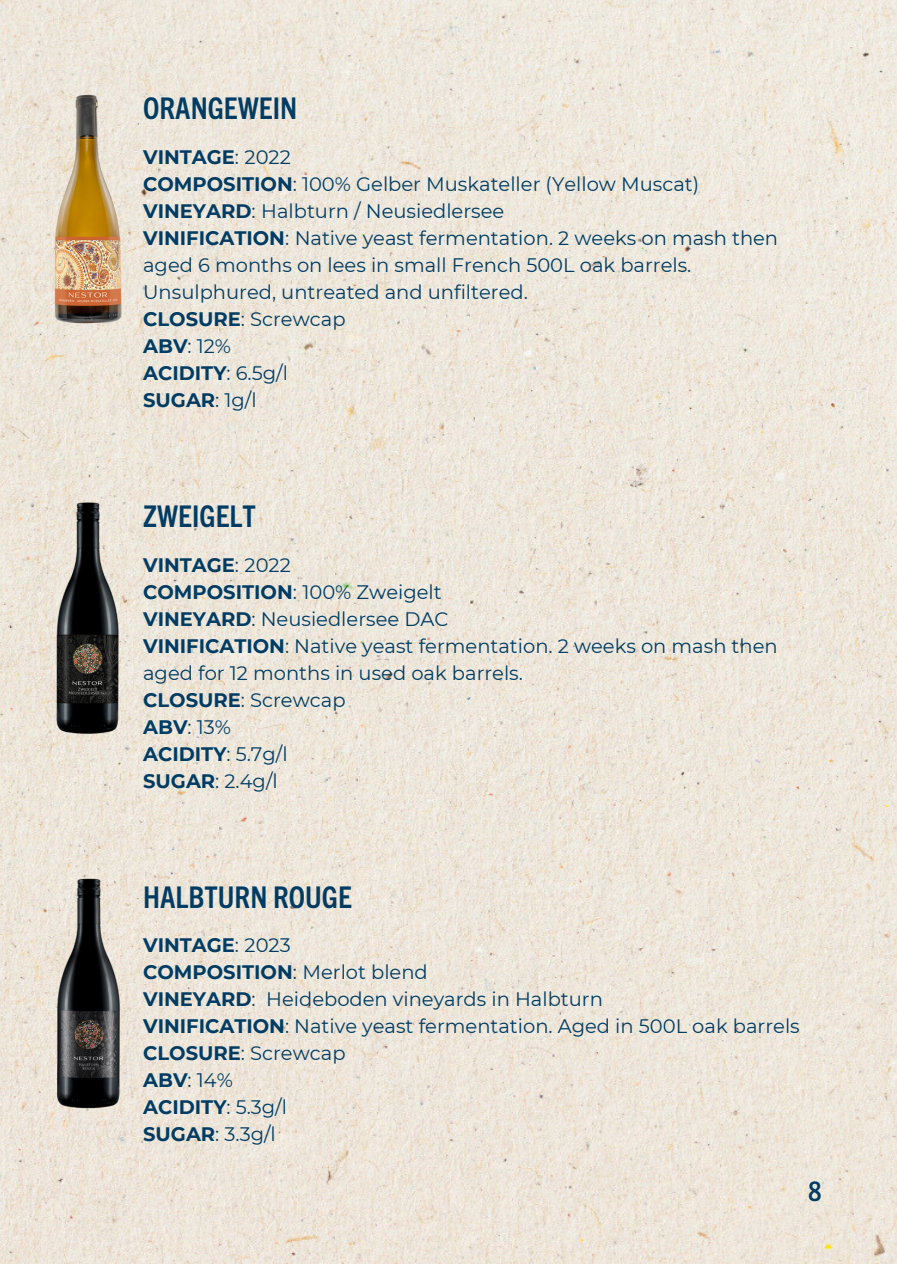
<style>
.page{position:relative;width:897px;height:1264px;background:#fff}
.page>*{position:absolute;margin:0;border:0;box-sizing:border-box;transform-origin:0 0}
.t1{font:700 condensed 30px "Trade Gothic Next LT Pro";color:#003c63}
.t2{font:700 condensed 27px "Trade Gothic Next LT Pro";color:#003c63}
.t3{font:19.5px/27px "Montserrat";color:#003c63}
.t4{font:700 19.5px "Montserrat";color:#003c63}
.s1{font-weight:400}
.s2{font-weight:700}
</style>
<div class="page">
<img style="left:0;top:0;width:897px;height:1263px">
<img style="left:54px;top:83px;width:68px;height:252px">
<img style="left:53px;top:497px;width:71px;height:239px">
<img style="left:57px;top:878px;width:62px;height:230px">
<p class="t1" style="left:143px;top:87px;width:156px">ORANGEWEIN</p>
<p class="t4" style="left:143px;top:145px;width:149px">VINTAGE<span class="s1">: 2022</span></p>
<p class="t3" style="left:143px;top:170px;width:557px"><span class="s2">COMPOSITION</span>: 100% Gelber Muskateller (Yellow Muscat)</p>
<p class="t3" style="left:143px;top:197px;width:363px"><span class="s2">VINEYARD</span>: Halbturn / Neusiedlersee</p>
<p class="t3" style="left:143px;top:224px;width:636px"><span class="s2">VINIFICATION</span>: Native yeast fermentation. 2 weeks on mash then aged 6 months on lees in small French 500L oak barrels.<br>Unsulphured, untreated and unfiltered.</p>
<p class="t3" style="left:143px;top:305px;width:204px"><span class="s2">CLOSURE</span>: Screwcap</p>
<p class="t3" style="left:143px;top:332px;width:89px"><span class="s2">ABV</span>: 12%</p>
<p class="t4" style="left:143px;top:361px;width:146px">ACIDITY<span class="s1">: 6.5g/l</span></p>
<p class="t4" style="left:143px;top:388px;width:115px">SUGAR<span class="s1">: 1g/l</span></p>
<h1 class="t1" style="left:143px;top:495px;width:114px">ZWEIGELT</h1>
<p class="t4" style="left:143px;top:553px;width:149px">VINTAGE<span class="s1">: 2022</span></p>
<p class="t3" style="left:143px;top:578px;width:300px"><span class="s2">COMPOSITION</span>: 100% Zweigelt</p>
<p class="t3" style="left:143px;top:605px;width:307px"><span class="s2">VINEYARD</span>: Neusiedlersee DAC</p>
<p class="t3" style="left:143px;top:632px;width:636px"><span class="s2">VINIFICATION</span>: Native yeast fermentation. 2 weeks on mash then aged for 12 months in used oak barrels.</p>
<p class="t3" style="left:143px;top:686px;width:204px"><span class="s2">CLOSURE</span>: Screwcap</p>
<p class="t3" style="left:143px;top:713px;width:89px"><span class="s2">ABV</span>: 13%</p>
<p class="t4" style="left:143px;top:742px;width:146px">ACIDITY<span class="s1">: 5.7g/l</span></p>
<p class="t3" style="left:143px;top:767px;width:136px"><span class="s2">SUGAR</span>: 2.4g/l</p>
<p class="t1" style="left:143px;top:876px;width:210px">HALBTURN ROUGE</p>
<p class="t4" style="left:143px;top:933px;width:149px">VINTAGE<span class="s1">: 2023</span></p>
<h1 class="t3" style="left:143px;top:958px;width:286px"><span class="s2">COMPOSITION</span>: Merlot blend</h1>
<p class="t4" style="left:143px;top:987px;width:114px">VINEYARD<span class="s1">:</span></p>
<p class="t3" style="left:143px;top:985px;width:658px;text-indent:123px">Heideboden vineyards in Halbturn<br><span class="s2">VINIFICATION</span>: Native yeast fermentation. Aged in 500L oak barrels<br><span class="s2">CLOSURE</span>: Screwcap</p>
<p class="t3" style="left:143px;top:1066px;width:91px"><span class="s2">ABV</span>: 14%</p>
<p class="t4" style="left:143px;top:1095px;width:145px">ACIDITY<span class="s1">: 5.3g/l</span></p>
<p class="t3" style="left:143px;top:1120px;width:134px"><span class="s2">SUGAR</span>: 3.3g/l</p>
<p class="t2" style="left:808px;top:1172px;width:14px">8</p>
</div>
